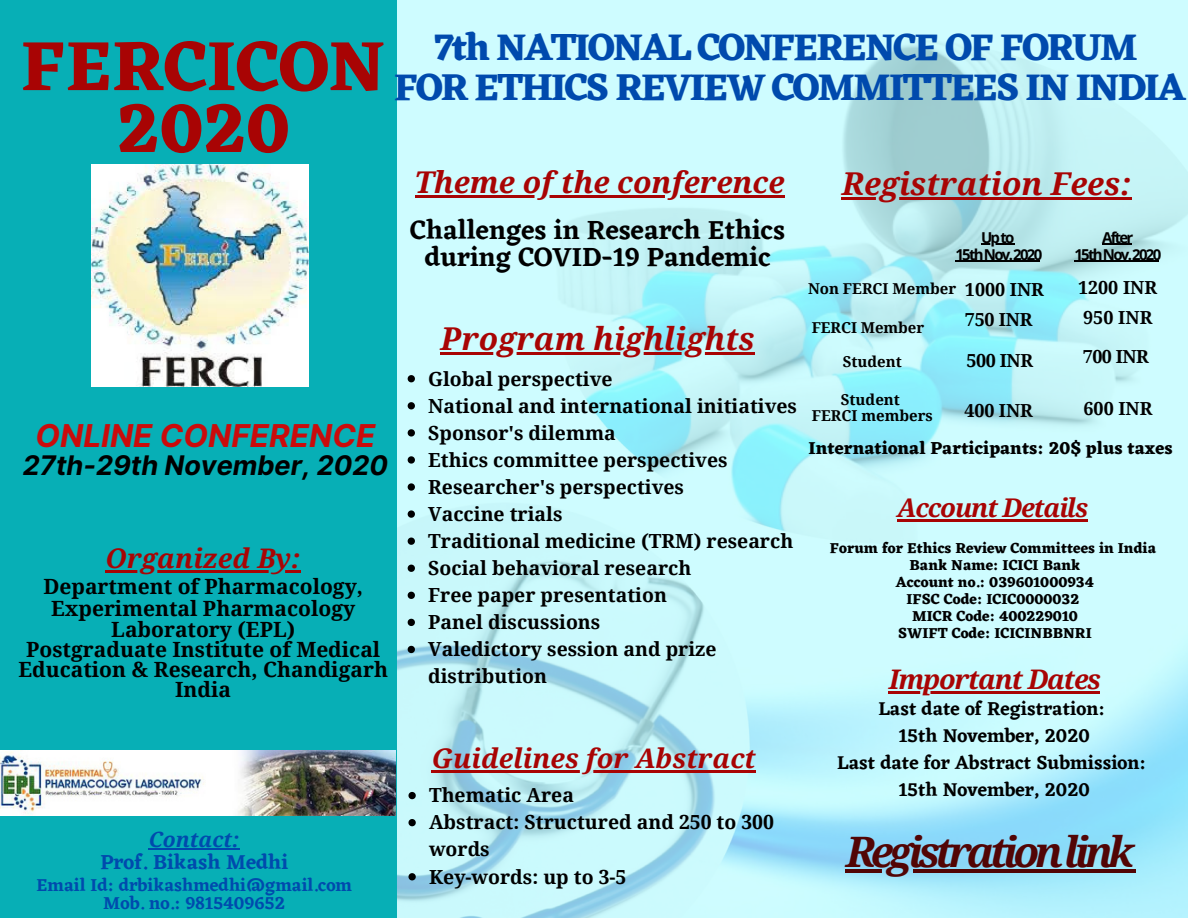
<style>
.page{position:relative;width:1188px;height:918px;background:#fff}
.page>*{position:absolute;margin:0;border:0;box-sizing:border-box;transform-origin:0 0}
.t1{font:700 72px/61.8px "Eczar";color:#a80404;text-align:center}
.t2{font:italic 700 42px "Noto Serif";letter-spacing:-.11em;color:#520505}
.t3{font:700 38.7px/39.3px "Eczar";letter-spacing:-.055em;color:#004aad;text-align:center}
.t4{font:italic 700 31.5px "Noto Serif";color:#a80404}
.t5{font:italic 700 31.5px "Inter";color:#cb0b0b}
.t6{font:italic 700 30px "Noto Serif";color:#a80404}
.t7{font:600 27.15px/27.2px "Eczar";color:#000;text-align:center}
.t8{font:italic 700 27px "Noto Serif";color:#a80404}
.t9{font:italic 700 27px "Inter";color:#000}
.t10{font:italic 700 27px "Noto Serif";letter-spacing:-.045em;color:#a80404}
.t11{font:italic 700 25.8px "Noto Serif";letter-spacing:-.045em;color:#a80404}
.t12{font:700 21px/20.2px "Noto Serif";color:#000;text-align:center}
.t13{font:600 21px "Eczar";color:#004aad}
.t14{font:italic 700 21px "Noto Serif";color:#004aad}
.t15{font:700 19.5px/27px "Noto Serif";color:#000}
.t16{font:600 19.35px/27px "Eczar";color:#000;text-align:center}
.t17{font:600 18px/18px "Eczar";color:#004aad;text-align:center}
.t18{font:700 18px "Noto Serif";letter-spacing:-.005em;color:#000}
.t19{font:700 18px "Eczar";color:#000}
.t20{font:700 15px/16.8px "Eczar";color:#000;text-align:center}
.t21{font:700 15px/16.8px "Noto Serif";color:#000;text-align:center}
.t22{font:700 15px/16.8px "Open Sans";letter-spacing:-.115em;color:#000;text-align:center}
.s1{font-size:18px}
</style>
<div class="page">
<img style="left:397px;top:0;width:791px;height:918px">
<div style="left:0;top:0;width:397px;height:918px;background:#07afb6"></div>
<hr style="left:105px;top:570px;width:196px;height:3px;background:#a80404">
<img style="left:0;top:751px;width:396px;height:64px">
<img style="left:92px;top:165px;width:217px;height:221px">
<hr style="left:149px;top:848px;width:91px;height:1px;background:#004aad">
<hr style="left:415px;top:195px;width:370px;height:3px;background:#a80404">
<hr style="left:441px;top:352px;width:314px;height:2px;background:#a80404">
<svg style="left:408px;top:375px;width:7px;height:7px"></svg>
<svg style="left:408px;top:402px;width:7px;height:7px"></svg>
<svg style="left:408px;top:429px;width:7px;height:8px"></svg>
<svg style="left:408px;top:456px;width:7px;height:8px"></svg>
<svg style="left:408px;top:483px;width:7px;height:8px"></svg>
<svg style="left:408px;top:510px;width:7px;height:8px"></svg>
<svg style="left:408px;top:538px;width:7px;height:7px"></svg>
<svg style="left:408px;top:565px;width:7px;height:7px"></svg>
<svg style="left:408px;top:592px;width:7px;height:7px"></svg>
<svg style="left:408px;top:619px;width:7px;height:7px"></svg>
<svg style="left:408px;top:646px;width:7px;height:7px"></svg>
<svg style="left:408px;top:792px;width:8px;height:7px"></svg>
<svg style="left:408px;top:819px;width:8px;height:7px"></svg>
<svg style="left:408px;top:873px;width:8px;height:7px"></svg>
<hr style="left:432px;top:771px;width:324px;height:2px;background:#a80404">
<hr style="left:842px;top:197px;width:290px;height:3px;background:#a80404">
<hr style="left:981px;top:244px;width:32px;height:1px;background:#000">
<hr style="left:955px;top:261px;width:85px;height:1px;background:#000">
<hr style="left:1102px;top:244px;width:30px;height:1px;background:#000">
<hr style="left:1074px;top:261px;width:85px;height:1px;background:#000">
<hr style="left:897px;top:520px;width:190px;height:2px;background:#a80404">
<hr style="left:889px;top:691px;width:211px;height:2px;background:#a80404">
<hr style="left:846px;top:869px;width:283px;height:4px;background:#520505">
<svg style="left:1129px;top:869px;width:6px;height:4px"></svg>
<h1 class="t1" style="left:21px;top:34px;width:366px">FERCICON<br>2020</h1>
<h3 class="t3" style="left:394px;top:27px;width:793px">7th NATIONAL CONFERENCE OF FORUM<br>FOR ETHICS REVIEW COMMITTEES IN INDIA</h3>
<h3 class="t5" style="left:36px;top:417px;width:341px">ONLINE CONFERENCE</h3>
<h3 class="t9" style="left:23px;top:449px;width:367px">27th-29th November, 2020</h3>
<h3 class="t8" style="left:105px;top:539px;width:197px">Organized By:</h3>
<p class="t12" style="left:43px;top:575px;width:321px;line-height:22.5px">Department of Pharmacology,<br>Experimental Pharmacology</p>
<p class="t12" style="left:18px;top:618px;width:371px">Laboratory (EPL)<br>Postgraduate Institute of Medical<br>Education &amp; Research, Chandigarh<br>India</p>
<p class="t14" style="left:149px;top:825px;width:93px">Contact:</p>
<p class="t13" style="left:100px;top:850px;width:189px">Prof. Bikash Medhi</p>
<p class="t17" style="left:36px;top:876px;width:317px">Email Id: drbikashmedhi@gmail.com<br>Mob. no.: 9815409652</p>
<h3 class="t6" style="left:415px;top:161px;width:371px">Theme of the conference</h3>
<h3 class="t7" style="left:410px;top:216px;width:376px">Challenges in Research Ethics during COVID-19 Pandemic</h3>
<h3 class="t4" style="left:441px;top:316px;width:316px">Program highlights</h3>
<p class="t15" style="left:428px;top:364px;width:370px">Global perspective<br>National and international initiatives<br>Sponsor's dilemma<br>Ethics committee perspectives<br>Researcher's perspectives<br>Vaccine trials<br>Traditional medicine (TRM) research<br>Social behavioral research<br>Free paper presentation<br>Panel discussions<br>Valedictory session and prize distribution</p>
<h3 class="t8" style="left:432px;top:739px;width:326px">Guidelines for Abstract</h3>
<p class="t15" style="left:429px;top:781px;width:347px">Thematic Area<br>Abstract: Structured and 250 to 300 words<br>Key-words: up to 3-5</p>
<h3 class="t4" style="left:842px;top:161px;width:291px">Registration Fees:</h3>
<p class="t22" style="left:955px;top:229px;width:88px">Upto<br>15thNov.2020</p>
<p class="t22" style="left:1074px;top:229px;width:88px">After<br>15thNov.2020</p>
<p class="t21" style="left:808px;top:279px;width:237px">Non FERCI Member <span class="s1">1000 INR</span></p>
<p class="t18" style="left:1078px;top:274px;width:81px">1200 INR</p>
<p class="t21" style="left:812px;top:318px;width:114px">FERCI Member</p>
<p class="t18" style="left:965px;top:307px;width:69px">750 INR</p>
<p class="t18" style="left:1083px;top:304px;width:71px">950 INR</p>
<p class="t21" style="left:843px;top:353px;width:61px">Student</p>
<p class="t21" style="left:812px;top:390px;width:123px">Student<br>FERCI members</p>
<p class="t18" style="left:966px;top:348px;width:68px">500 INR</p>
<p class="t18" style="left:964px;top:398px;width:70px">400 INR</p>
<p class="t18" style="left:1083px;top:344px;width:67px">700 INR</p>
<p class="t18" style="left:1084px;top:396px;width:70px">600 INR</p>
<p class="t19" style="left:809px;top:437px;width:366px">International Participants: 20$ plus taxes</p>
<h3 class="t11" style="left:897px;top:490px;width:193px">Account Details</h3>
<p class="t20" style="left:830px;top:540px;width:328px">Forum for Ethics Review Committees in India<br>Bank Name: ICICI Bank<br>Account no.: 039601000934<br>IFSC Code: ICIC0000032<br>MICR Code: 400229010<br>SWIFT Code: ICICINBBNRI</p>
<h3 class="t10" style="left:889px;top:660px;width:214px">Important Dates</h3>
<p class="t16" style="left:837px;top:695px;width:311px">Last date of Registration:<br>15th November, 2020<br>Last date for Abstract Submission:<br>15th November, 2020</p>
<h2 class="t2" style="left:846px;top:822px;width:290px">Registrationlink</h2>
</div>
